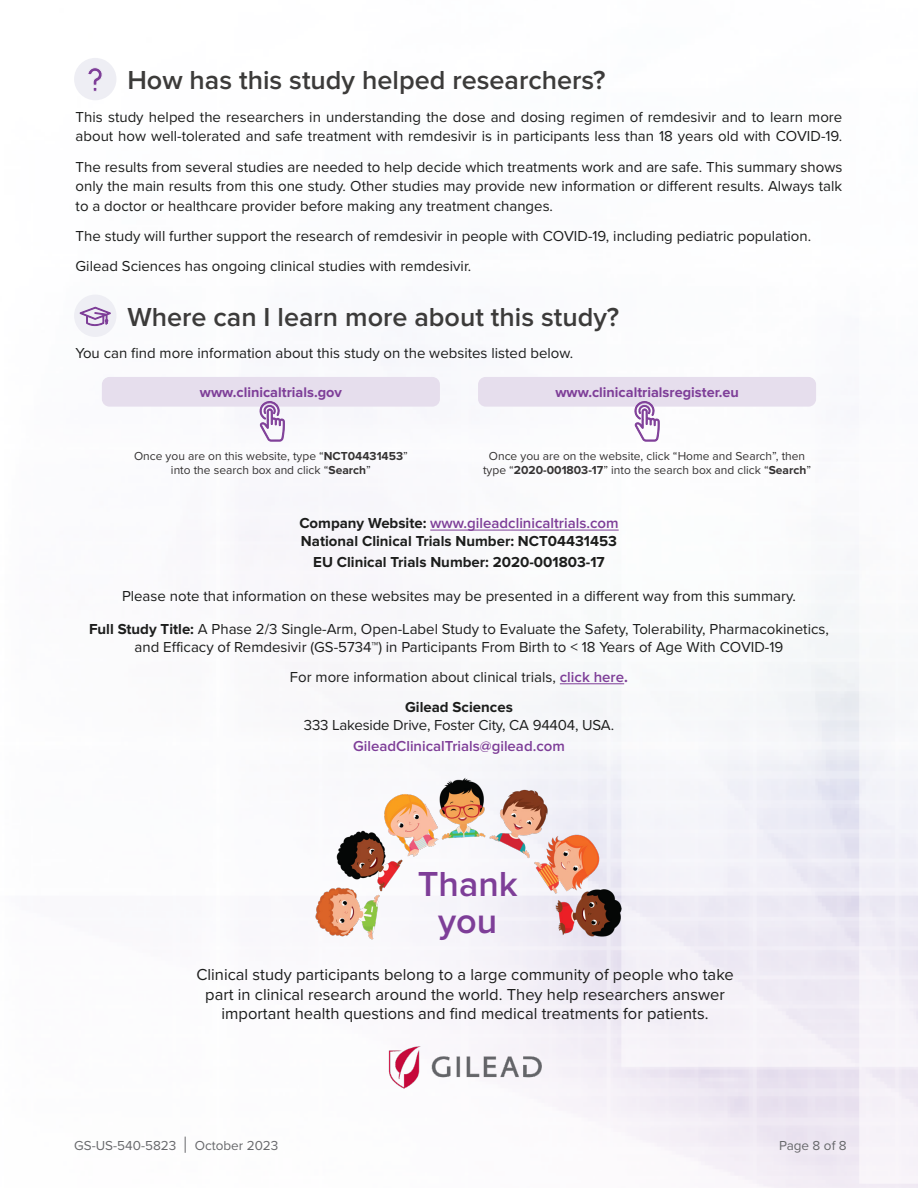
<style>
.page{position:relative;width:918px;height:1188px;background:#fff}
.page>*{position:absolute;margin:0;border:0;box-sizing:border-box;transform-origin:0 0}
.t1{font:600 36px/37.5px "Proxima Nova";color:#7e3e98;text-align:center}
.Headlines{font:600 27px "Proxima Nova";color:#3c3b3a}
.t2{font:16.5px/19.8px "Proxima Nova";color:#1c1d1c;text-align:center}
.Body_Copy{font:15px/19.5px "Proxima Nova";color:#1c1d1c;text-align:center}
.Body_Copy-2{font:700 15px/18px "Proxima Nova";color:#1c1d1c}
.Body_Copy-3{font:600 15px "Proxima Nova";color:#7e3e98}
.t3{font:700 14.55px "Proxima Nova";color:#7e3e98}
.t4{font:13.5px "Proxima Nova";color:#67686b}
.Body_Copy-4{font:12px/14.4px "Proxima Nova";color:#353333;text-align:center}
.s1{font-weight:700}
.s2{font-weight:600;color:#7e3e98}
.s3{font-weight:700;color:#7e3e98}
</style>
<div class="page">
<img style="left:314px;top:775px;width:308px;height:165px">
<img style="left:388px;top:1045px;width:154px;height:44px">
<svg style="left:185px;top:1137px;width:1px;height:16px"></svg>
<hr style="left:430px;top:530px;width:189px;height:1px;background:#7e3e98">
<hr style="left:560px;top:684px;width:64px;height:1px;background:#7e3e98">
<div style="left:74px;top:295px;width:42px;height:42px;background:#eeeef4;border-radius:50%"></div>
<svg style="left:80px;top:307px;width:31px;height:20px"></svg>
<div style="left:102px;top:377px;width:338px;height:30px;background:#e6deed;border-radius:8px"></div>
<svg style="left:258px;top:401px;width:27px;height:41px"></svg>
<div style="left:478px;top:377px;width:338px;height:30px;background:#e6deed;border-radius:8px"></div>
<svg style="left:633px;top:401px;width:27px;height:41px"></svg>
<div style="left:74px;top:58px;width:42px;height:42px;background:#eeeef4;border-radius:50%"></div>
<svg style="left:88px;top:67px;width:14px;height:25px"></svg>
<p class="Headlines" style="left:127px;top:65px;width:480px">How has this study helped researchers?</p>
<p class="Body_Copy" style="left:76px;top:106px;width:768px;text-align:left">This study helped the researchers in understanding the dose and dosing regimen of remdesivir and to learn more about how well-tolerated and safe treatment with remdesivir is in participants less than 18 years old with COVID-19.</p>
<p class="Body_Copy" style="left:76px;top:156px;width:768px;text-align:justify">The results from several studies are needed to help decide which treatments work and are safe. This summary shows only the main results from this one study. Other studies may provide new information or different results. Always talk to a doctor or healthcare provider before making any treatment changes.</p>
<p class="Body_Copy" style="left:76px;top:226px;width:737px">The study will further support the research of remdesivir in people with COVID-19, including pediatric population.</p>
<p class="Body_Copy" style="left:76px;top:256px;width:397px">Gilead Sciences has ongoing clinical studies with remdesivir.</p>
<p class="Headlines" style="left:127px;top:301px;width:493px">Where can I learn more about this study?</p>
<p class="Body_Copy" style="left:76px;top:342px;width:499px">You can find more information about this study on the websites listed below.</p>
<p class="t3" style="left:200px;top:385px;width:144px">www.clinicaltrials.gov</p>
<p class="Body_Copy-4" style="left:134px;top:448px;width:275px">Once you are on this website, type “<span class="s1">NCT04431453</span>” into the search box and click “<span class="s1">Search</span>”</p>
<p class="t3" style="left:555px;top:385px;width:185px">www.clinicaltrialsregister.eu</p>
<p class="Body_Copy-4" style="left:483px;top:448px;width:329px">Once you are on the website, click “Home and Search”, then type “<span class="s1">2020-001803-17</span>” into the search box and click “<span class="s1">Search</span>”</p>
<p class="Body_Copy-2" style="left:299px;top:515px;width:321px">Company Website: <span class="s2">www.gileadclinicaltrials.com<br></span>National Clinical Trials Number: NCT04431453</p>
<p class="Body_Copy-2" style="left:313px;top:554px;width:293px">EU Clinical Trials Number: 2020-001803-17</p>
<p class="Body_Copy" style="left:122px;top:585px;width:675px">Please note that information on these websites may be presented in a different way from this summary.</p>
<p class="Body_Copy" style="left:89px;top:619px;width:741px;line-height:18px"><span class="s1">Full Study Title:</span> A Phase 2/3 Single-Arm, Open-Label Study to Evaluate the Safety, Tolerability, Pharmacokinetics, and Efficacy of Remdesivir (GS-5734™) in Participants From Birth to &lt; 18 Years of Age With COVID-19</p>
<p class="Body_Copy" style="left:290px;top:661px;width:340px;line-height:30px">For more information about clinical trials, <span class="s2">click here</span><span class="s3">.<br></span><span class="s1">Gilead Sciences</span></p>
<p class="Body_Copy" style="left:304px;top:714px;width:312px">333 Lakeside Drive, Foster City, CA 94404, USA.</p>
<p class="Body_Copy-3" style="left:353px;top:737px;width:213px">GileadClinicalTrials@gilead.com</p>
<h1 class="t1" style="left:418px;top:866px;width:101px">Thank you</h1>
<p class="t2" style="left:196px;top:964px;width:539px">Clinical study participants belong to a large community of people who take part in clinical research around the world. They help researchers answer important health questions and find medical treatments for patients.</p>
<p class="t4" style="left:74px;top:1135px;width:104px">GS-US-540-5823</p>
<p class="t4" style="left:195px;top:1135px;width:85px">October 2023</p>
<p class="t4" style="left:779px;top:1135px;width:69px">Page 8 of 8</p>
</div>
